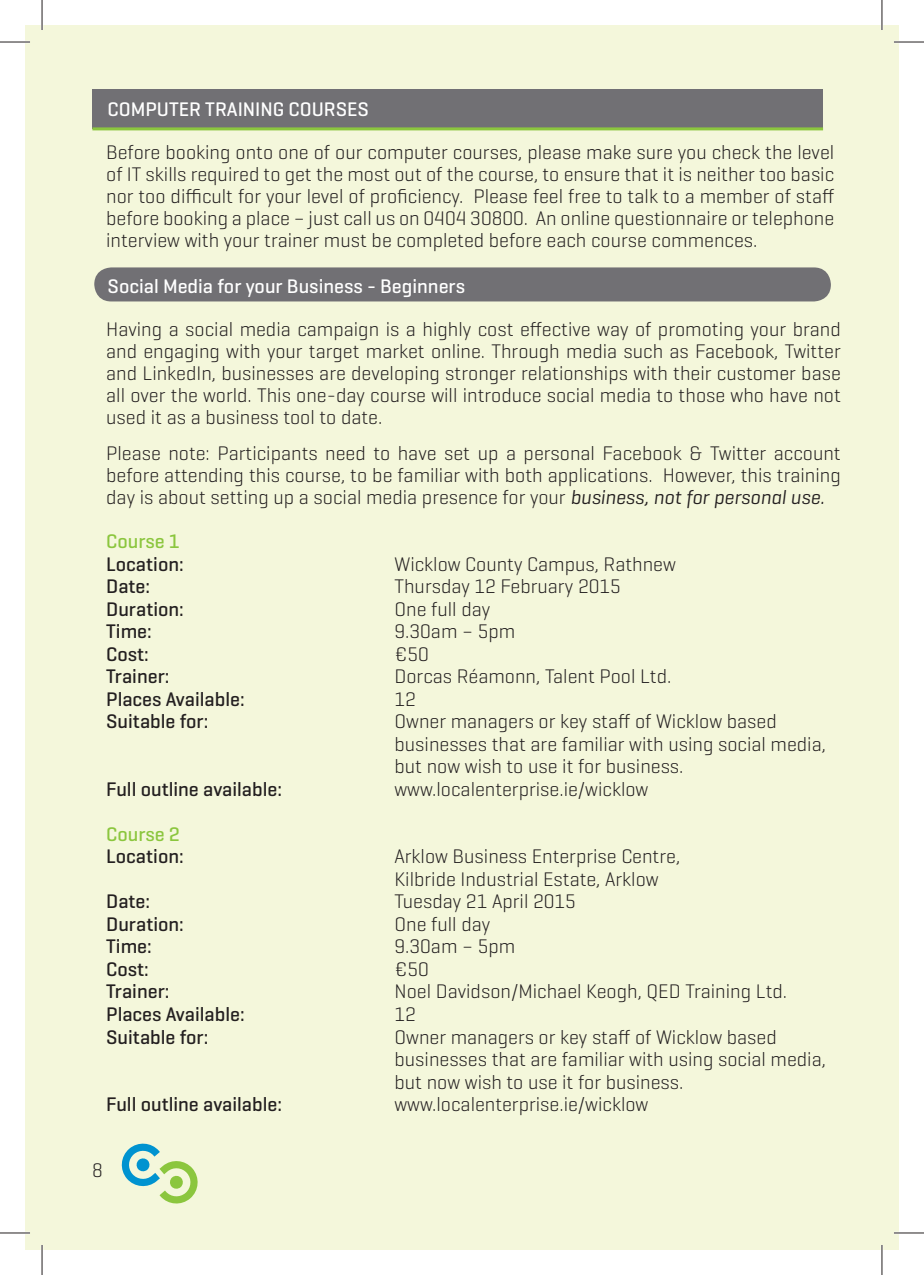
<style>
.page{position:relative;width:924px;height:1275px;background:#fff}
.page>*{position:absolute;margin:0;border:0;box-sizing:border-box;transform-origin:0 0}
.t1{font:300 20px/22px "Geogrotesque";color:#231f20;text-align:justify}
.t2{font:500 20px "Geogrotesque";color:#231f20}
.t3{font:500 20px "Geogrotesque";color:#fff}
.t4{font:500 20px "Geogrotesque";color:#8bc63e}
.s1{font-weight:400;font-style:italic}
</style>
<div class="page">
<div style="left:25px;top:25px;width:873px;height:1225px;background:#f4f7db"></div>
<div style="left:92px;top:89px;width:730px;height:40px;background:#717074"></div>
<hr style="left:92px;top:127px;width:730px;height:3px;background:#8bc63e">
<div style="left:94px;top:267px;width:736px;height:34px;background:#717074;border-radius:17px"></div>
<svg style="left:121px;top:1143px;width:77px;height:61px"></svg>
<hr style="left:0;top:41px;width:30px;height:2px;background:#fff">
<hr style="left:893px;top:41px;width:30px;height:2px;background:#fff">
<hr style="left:0;top:1231px;width:30px;height:3px;background:#fff">
<hr style="left:893px;top:1231px;width:30px;height:3px;background:#fff">
<hr style="left:41px;top:0;width:2px;height:30px;background:#fff">
<hr style="left:41px;top:1245px;width:2px;height:30px;background:#fff">
<hr style="left:880px;top:0;width:2px;height:30px;background:#fff">
<hr style="left:880px;top:1245px;width:2px;height:30px;background:#fff">
<hr style="left:0;top:42px;width:30px;height:1px;background:#231f20">
<hr style="left:893px;top:42px;width:30px;height:1px;background:#231f20">
<hr style="left:0;top:1232px;width:30px;height:1px;background:#231f20">
<hr style="left:893px;top:1232px;width:30px;height:1px;background:#231f20">
<hr style="left:42px;top:0;width:1px;height:30px;background:#231f20">
<hr style="left:42px;top:1245px;width:1px;height:30px;background:#231f20">
<hr style="left:881px;top:0;width:1px;height:30px;background:#231f20">
<hr style="left:881px;top:1245px;width:1px;height:30px;background:#231f20">
<p class="t3" style="left:108px;top:102px;width:263px">COMPUTER TRAINING COURSES</p>
<p class="t1" style="left:106px;top:143px;width:729px">Before booking onto one of our computer courses, please make sure you check the level of IT skills required to get the most out of the course, to ensure that it is neither too basic nor too difficult for your level of proficiency. Please feel free to talk to a member of staff before booking a place – just call us on 0404 30800. An online questionnaire or telephone interview with your trainer must be completed before each course commences.</p>
<p class="t3" style="left:108px;top:279px;width:359px">Social Media for your Business - Beginners</p>
<p class="t1" style="left:106px;top:320px;width:735px">Having a social media campaign is a highly cost effective way of promoting your brand and engaging with your target market online. Through media such as Facebook, Twitter and LinkedIn, businesses are developing stronger relationships with their customer base all over the world. This one-day course will introduce social media to those who have not used it as a business tool to date.</p>
<p class="t1" style="left:106px;top:444px;width:735px">Please note: Participants need to have set up a personal Facebook &amp; Twitter account before attending this course, to be familiar with both applications. However, this training day is about setting up a social media presence for your <span class="s1">business, not for personal use.</span></p>
<p class="t4" style="left:106px;top:534px;width:75px">Course 1</p>
<p class="t2" style="left:106px;top:557px;width:79px">Location:</p>
<p class="t1" style="left:394px;top:555px;width:283px">Wicklow County Campus, Rathnew</p>
<p class="t2" style="left:106px;top:579px;width:45px">Date:</p>
<p class="t1" style="left:394px;top:577px;width:228px">Thursday 12 February 2015</p>
<p class="t2" style="left:106px;top:602px;width:79px">Duration:</p>
<p class="t1" style="left:394px;top:600px;width:97px">One full day</p>
<p class="t2" style="left:106px;top:624px;width:47px">Time:</p>
<p class="t1" style="left:394px;top:622px;width:122px">9.30am – 5pm</p>
<p class="t2" style="left:106px;top:647px;width:44px">Cost:</p>
<p class="t1" style="left:394px;top:645px;width:36px">€50</p>
<p class="t2" style="left:106px;top:669px;width:65px">Trainer:</p>
<p class="t1" style="left:394px;top:667px;width:278px">Dorcas Réamonn, Talent Pool Ltd.</p>
<p class="t2" style="left:106px;top:692px;width:140px">Places Available:</p>
<p class="t1" style="left:394px;top:690px;width:23px">12</p>
<p class="t2" style="left:106px;top:714px;width:104px">Suitable for:</p>
<p class="t1" style="left:394px;top:712px;width:433px;text-align:left">Owner managers or key staff of Wicklow based businesses that are familiar with using social media, but now wish to use it for business.</p>
<p class="t2" style="left:106px;top:782px;width:177px">Full outline available:</p>
<p class="t1" style="left:394px;top:780px;width:255px">www.localenterprise.ie/wicklow</p>
<p class="t4" style="left:106px;top:827px;width:75px">Course 2</p>
<p class="t2" style="left:106px;top:849px;width:79px">Location:</p>
<p class="t1" style="left:394px;top:847px;width:287px">Arklow Business Enterprise Centre,<br>Kilbride Industrial Estate, Arklow</p>
<p class="t2" style="left:106px;top:894px;width:45px">Date:</p>
<p class="t1" style="left:394px;top:892px;width:183px">Tuesday 21 April 2015</p>
<p class="t2" style="left:106px;top:917px;width:79px">Duration:</p>
<p class="t1" style="left:394px;top:915px;width:97px">One full day</p>
<p class="t2" style="left:106px;top:939px;width:47px">Time:</p>
<p class="t1" style="left:394px;top:937px;width:122px">9.30am – 5pm</p>
<p class="t2" style="left:106px;top:962px;width:44px">Cost:</p>
<p class="t1" style="left:394px;top:960px;width:36px">€50</p>
<p class="t2" style="left:106px;top:984px;width:65px">Trainer:</p>
<p class="t1" style="left:394px;top:982px;width:394px">Noel Davidson/Michael Keogh, QED Training Ltd.</p>
<p class="t2" style="left:106px;top:1007px;width:140px">Places Available:</p>
<p class="t1" style="left:394px;top:1005px;width:23px">12</p>
<p class="t2" style="left:106px;top:1029px;width:104px">Suitable for:</p>
<p class="t1" style="left:394px;top:1027px;width:433px;text-align:left">Owner managers or key staff of Wicklow based businesses that are familiar with using social media, but now wish to use it for business.</p>
<p class="t2" style="left:106px;top:1097px;width:177px">Full outline available:</p>
<p class="t1" style="left:394px;top:1095px;width:255px">www.localenterprise.ie/wicklow</p>
<p class="t1" style="left:92px;top:1161px;width:12px">8</p>
</div>
